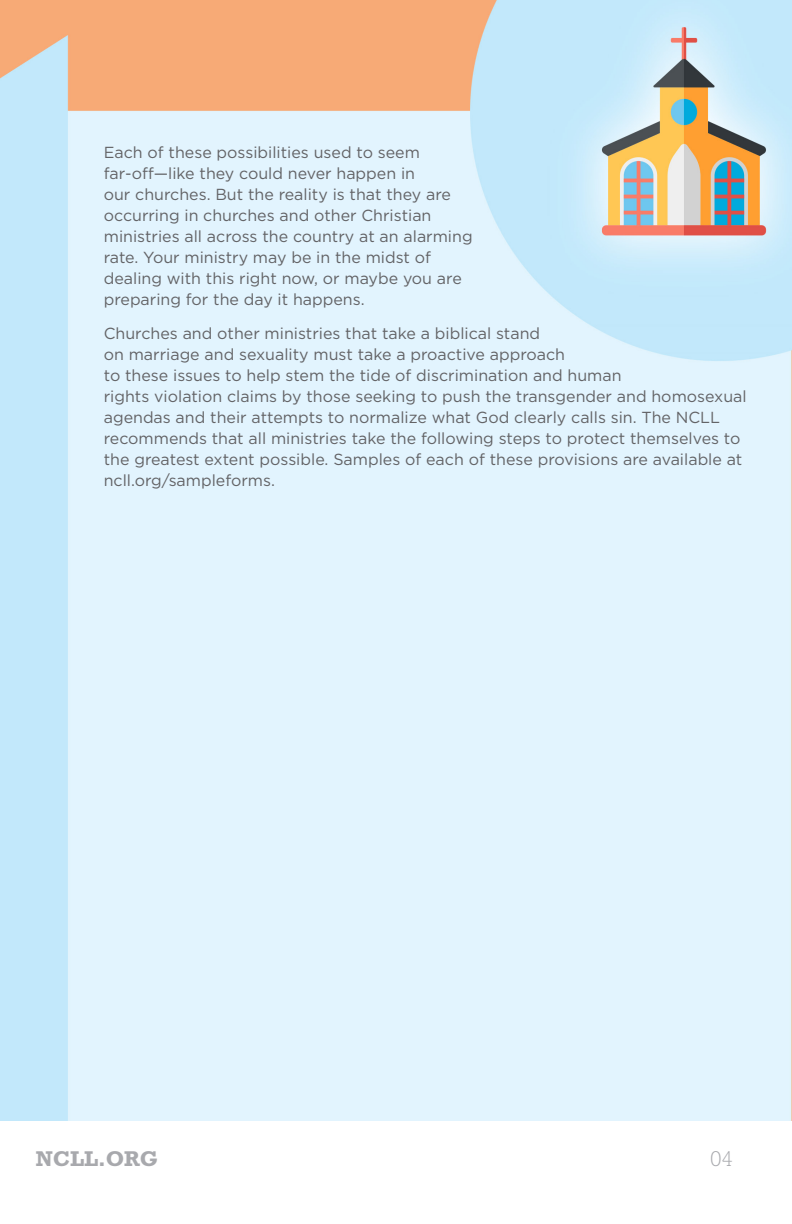
<style>
.page{position:relative;width:792px;height:1224px;background:#fff}
.page>*{position:absolute;margin:0;border:0;box-sizing:border-box;transform-origin:0 0}
.t1{font:700 21.6px "Rockwell";color:#a8a9ad}
.t2{font:300 21.6px "Rockwell";color:#a8a9ad}
.t3{font:16px/21px "Gotham";color:#636366}
</style>
<div class="page">
<img style="left:0;top:0;width:792px;height:1121px">
<p class="t3" style="left:104px;top:142px;width:370px">Each of these possibilities used to seem far-off—like they could never happen in<br>our churches. But the reality is that they are occurring in churches and other Christian ministries all across the country at an alarming rate. Your ministry may be in the midst of dealing with this right now, or maybe you are preparing for the day it happens.</p>
<p class="t3" style="left:104px;top:323px;width:644px">Churches and other ministries that take a biblical stand<br>on marriage and sexuality must take a proactive approach<br>to these issues to help stem the tide of discrimination and human<br>rights violation claims by those seeking to push the transgender and homosexual agendas and their attempts to normalize what God clearly calls sin. The NCLL recommends that all ministries take the following steps to protect themselves to the greatest extent possible. Samples of each of these provisions are available at ncll.org/sampleforms.</p>
<p class="t1" style="left:36px;top:1146px;width:124px">NCLL.ORG</p>
<p class="t2" style="left:710px;top:1146px;width:25px">04</p>
</div>
